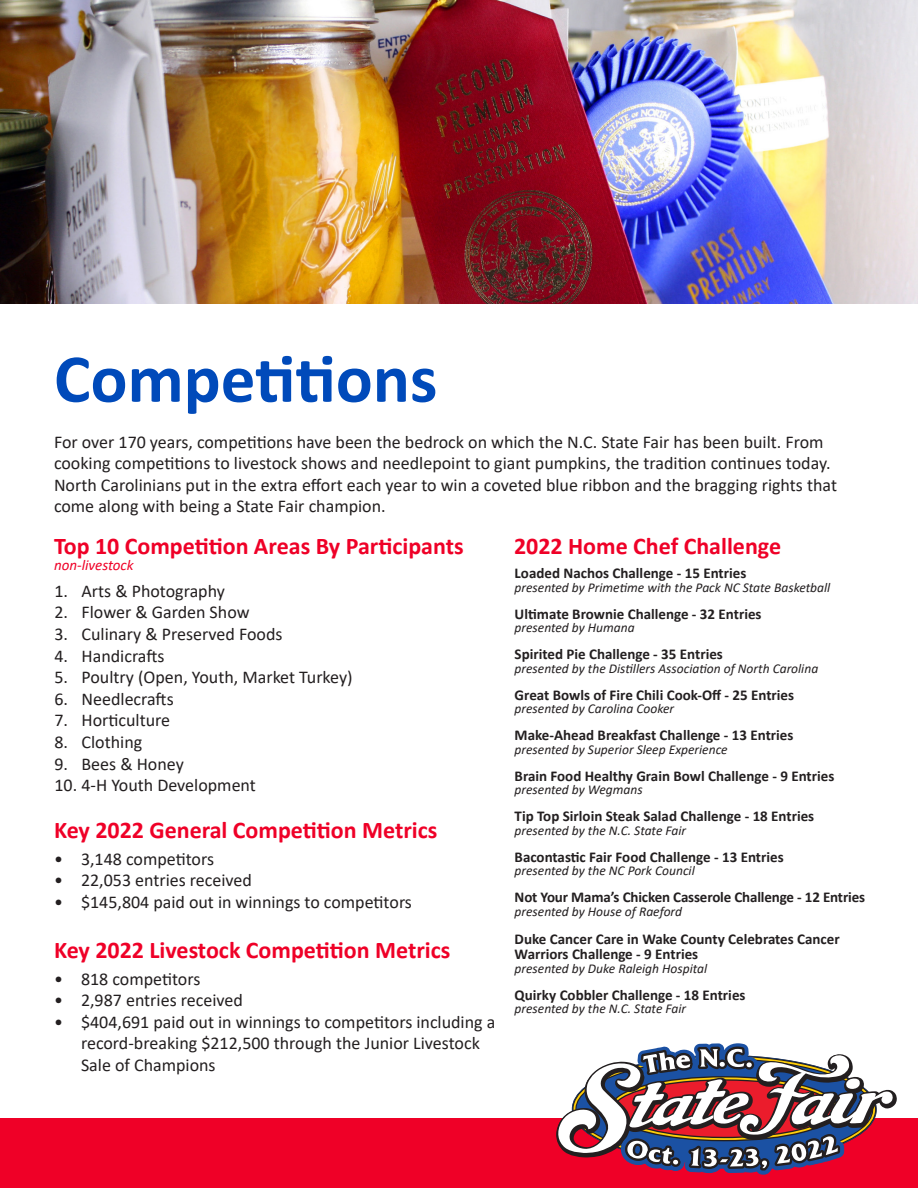
<style>
.page{position:relative;width:918px;height:1188px;background:#fff}
.page>*{position:absolute;margin:0;border:0;box-sizing:border-box;transform-origin:0 0}
.t1{font:700 69px "Calibri";color:#004aba}
.t2{font:700 24px "Calibri";color:#ef0027}
.t3{font:18px/21.6px "Calibri";color:#231f20}
.t4{font:700 15px/15px "Calibri";color:#231f20}
.t5{font:italic 15px "Calibri";color:#ef0027}
.t6{font:italic 13.5px "Calibri";color:#231f20}
</style>
<div class="page">
<div style="left:0;top:1119px;width:918px;height:69px;background:#ef0027"></div>
<svg style="left:556px;top:1043px;width:341px;height:131px"></svg>
<div style="left:769px;top:1154px;width:7px;height:7px;border:1px solid #1b51a3;border-radius:50%"></div>
<img style="left:0;top:0;width:918px;height:304px">
<p class="t1" style="left:54px;top:330px;width:385px">Competitions</p>
<p class="t3" style="left:54px;top:430px;width:785px">For over 170 years, competitions have been the bedrock on which the N.C. State Fair has been built. From cooking competitions to livestock shows and needlepoint to giant pumpkins, the tradition continues today.<br>North Carolinians put in the extra effort each year to win a coveted blue ribbon and the bragging rights that come along with being a State Fair champion.</p>
<p class="t2" style="left:54px;top:529px;width:411px">Top 10 Competition Areas By Participants</p>
<p class="t5" style="left:54px;top:555px;width:81px">non-livestock</p>
<p class="t3" style="left:55px;top:579px;width:172px">1. Arts &amp; Photography</p>
<p class="t3" style="left:55px;top:601px;width:197px">2. Flower &amp; Garden Show</p>
<p class="t3" style="left:55px;top:623px;width:229px">3. Culinary &amp; Preserved Foods</p>
<p class="t3" style="left:55px;top:644px;width:112px">4. Handicrafts</p>
<p class="t3" style="left:55px;top:666px;width:300px">5. Poultry (Open, Youth, Market Turkey)</p>
<p class="t3" style="left:55px;top:687px;width:121px">6. Needlecrafts</p>
<p class="t3" style="left:55px;top:709px;width:117px">7. Horticulture</p>
<p class="t3" style="left:55px;top:731px;width:89px">8. Clothing</p>
<p class="t3" style="left:55px;top:752px;width:131px">9. Bees &amp; Honey</p>
<p class="t3" style="left:55px;top:774px;width:203px">10. 4-H Youth Development</p>
<p class="t2" style="left:54px;top:813px;width:385px">Key 2022 General Competition Metrics</p>
<p class="t3" style="left:54px;top:848px;width:162px">• 3,148 competitors</p>
<p class="t3" style="left:54px;top:869px;width:199px">• 22,053 entries received</p>
<p class="t3" style="left:54px;top:891px;width:360px">• $145,804 paid out in winnings to competitors</p>
<p class="t2" style="left:54px;top:933px;width:398px">Key 2022 Livestock Competition Metrics</p>
<p class="t3" style="left:54px;top:967px;width:148px">• 818 competitors</p>
<p class="t3" style="left:54px;top:989px;width:190px">• 2,987 entries received</p>
<p class="t3" style="left:81px;top:1011px;width:416px;text-indent:-27px">• $404,691 paid out in winnings to competitors including a record-breaking $212,500 through the Junior Livestock<br>Sale of Champions</p>
<p class="t2" style="left:514px;top:529px;width:269px">2022 Home Chef Challenge</p>
<p class="t4" style="left:515px;top:566px;width:233px">Loaded Nachos Challenge - 15 Entries</p>
<p class="t6" style="left:515px;top:578px;width:317px">presented by Primetime with the Pack NC State Basketball</p>
<p class="t4" style="left:515px;top:606px;width:248px">Ultimate Brownie Challenge - 32 Entries</p>
<p class="t6" style="left:515px;top:618px;width:122px">presented by Humana</p>
<p class="t4" style="left:515px;top:647px;width:210px">Spirited Pie Challenge - 35 Entries</p>
<p class="t6" style="left:515px;top:659px;width:305px">presented by the Distillers Association of North Carolina</p>
<p class="t4" style="left:515px;top:687px;width:281px">Great Bowls of Fire Chili Cook-Off - 25 Entries</p>
<p class="t6" style="left:515px;top:699px;width:161px">presented by Carolina Cooker</p>
<p class="t4" style="left:515px;top:728px;width:280px">Make-Ahead Breakfast Challenge - 13 Entries</p>
<p class="t6" style="left:515px;top:740px;width:215px">presented by Superior Sleep Experience</p>
<p class="t4" style="left:515px;top:768px;width:321px">Brain Food Healthy Grain Bowl Challenge - 9 Entries</p>
<p class="t6" style="left:515px;top:780px;width:129px">presented by Wegmans</p>
<p class="t4" style="left:515px;top:809px;width:301px">Tip Top Sirloin Steak Salad Challenge - 18 Entries</p>
<p class="t6" style="left:515px;top:821px;width:173px">presented by the N.C. State Fair</p>
<p class="t4" style="left:515px;top:849px;width:271px">Bacontastic Fair Food Challenge - 13 Entries</p>
<p class="t6" style="left:515px;top:861px;width:182px">presented by the NC Pork Council</p>
<p class="t4" style="left:515px;top:890px;width:352px">Not Your Mama’s Chicken Casserole Challenge - 12 Entries</p>
<p class="t6" style="left:515px;top:902px;width:169px">presented by House of Raeford</p>
<p class="t4" style="left:515px;top:932px;width:327px">Duke Cancer Care in Wake County Celebrates Cancer<br>Warriors Challenge - 9 Entries</p>
<p class="t6" style="left:515px;top:959px;width:194px">presented by Duke Raleigh Hospital</p>
<p class="t4" style="left:515px;top:987px;width:232px">Quirky Cobbler Challenge - 18 Entries</p>
<p class="t6" style="left:515px;top:999px;width:173px">presented by the N.C. State Fair</p>
</div>
